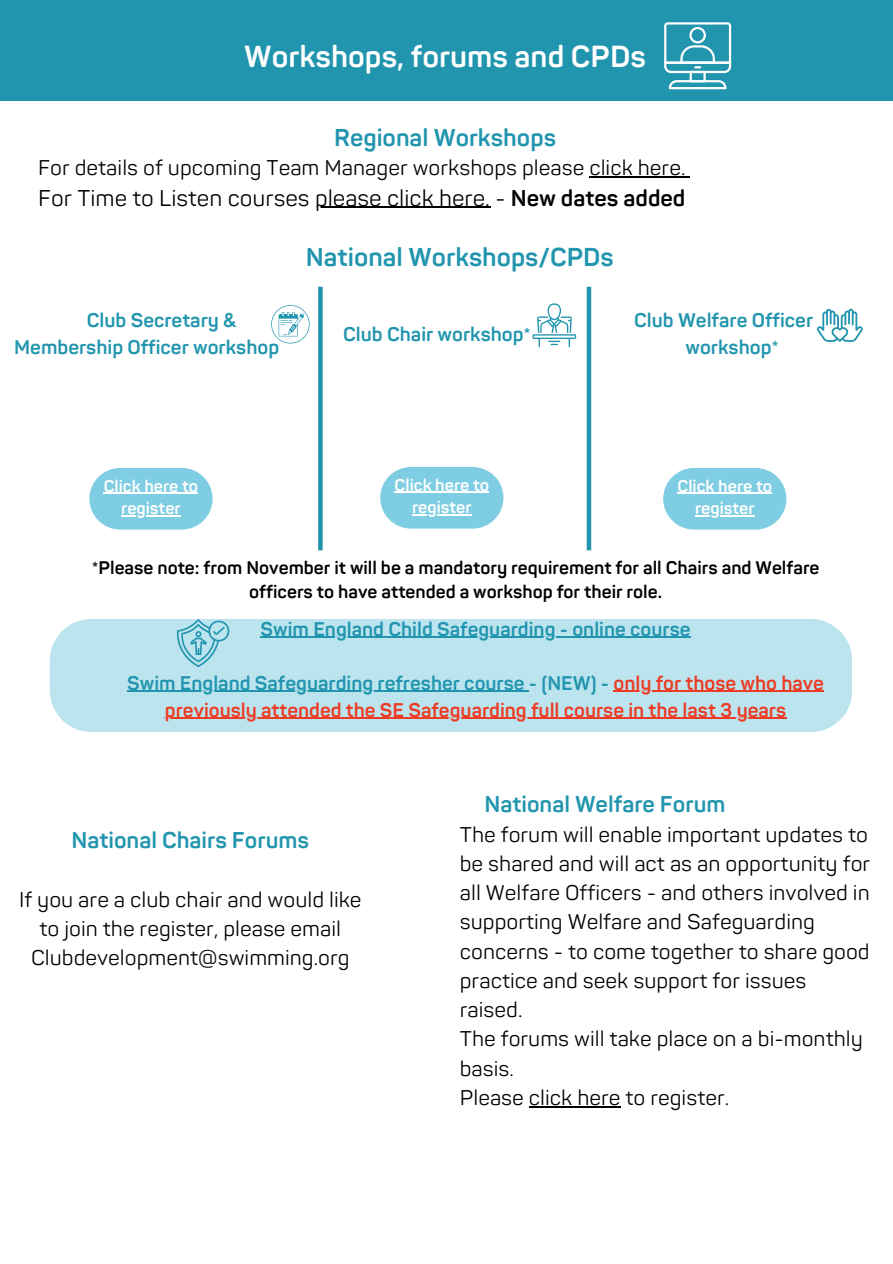
<style>
.page{position:relative;width:893px;height:1264px;background:#fff}
.page>*{position:absolute;margin:0;border:0;box-sizing:border-box;transform-origin:0 0}
.t1{font:700 30px "Panton";color:#fff}
.t2{font:700 25.5px "Panton";color:#2195ae}
.t3{font:700 24px "Panton";color:#2195ae}
.t4{font:22.5px "Panton";color:#000}
.t5{font:700 22.5px "Panton";color:#2195ae}
.t6{font:21px/29.2px "Panton";color:#000;text-align:center}
.t7{font:700 19.5px/27px "Panton";color:#2195ae}
.t8{font:700 19.5px "Panton";color:#ed3b24}
.t9{font:700 18px/24.8px "Panton";color:#000;text-align:center}
.t10{font:700 16.65px "Panton";color:#fff}
.s1{font-weight:700}
.s2{color:#ed3b24}
</style>
<div class="page">
<div style="left:0;top:0;width:892px;height:101px;background:#2195ae"></div>
<svg style="left:318px;top:287px;width:4px;height:263px"></svg>
<div style="left:586px;top:287px;width:5px;height:263px;background:#2195ae"></div>
<svg style="left:271px;top:305px;width:39px;height:39px"></svg>
<svg style="left:532px;top:303px;width:44px;height:44px"></svg>
<svg style="left:817px;top:309px;width:45px;height:33px"></svg>
<div style="left:89px;top:468px;width:123px;height:61px;background:#7fcde2;border-radius:31px"></div>
<hr style="left:104px;top:492px;width:94px;height:2px;background:#fff">
<hr style="left:121px;top:515px;width:60px;height:1px;background:#fff">
<div style="left:380px;top:467px;width:123px;height:61px;background:#7fcde2;border-radius:31px"></div>
<hr style="left:394px;top:492px;width:95px;height:1px;background:#fff">
<hr style="left:412px;top:514px;width:59px;height:1px;background:#fff">
<div style="left:663px;top:468px;width:123px;height:61px;background:#7fcde2;border-radius:31px"></div>
<hr style="left:677px;top:492px;width:95px;height:2px;background:#fff">
<hr style="left:695px;top:515px;width:59px;height:1px;background:#fff">
<svg style="left:664px;top:22px;width:67px;height:67px"></svg>
<div style="left:50px;top:619px;width:802px;height:113px;background:#bbe4ef"></div>
<hr style="left:260px;top:637px;width:355px;height:1px;background:#2195ae">
<hr style="left:615px;top:637px;width:75px;height:1px;background:#2195ae">
<hr style="left:127px;top:691px;width:402px;height:1px;background:#2195ae">
<hr style="left:613px;top:691px;width:211px;height:1px;background:#ed3b24">
<hr style="left:165px;top:718px;width:351px;height:1px;background:#ed3b24">
<hr style="left:516px;top:718px;width:270px;height:1px;background:#ed3b24">
<svg style="left:177px;top:619px;width:52px;height:48px;background:#96d1df"></svg>
<hr style="left:589px;top:176px;width:96px;height:1px;background:#000">
<hr style="left:315px;top:207px;width:175px;height:1px;background:#000">
<hr style="left:529px;top:1106px;width:91px;height:1px;background:#000">
<h5 class="t1" style="left:244px;top:39px;width:403px">Workshops, forums and CPDs</h5>
<p class="t3" style="left:334px;top:123px;width:223px">Regional Workshops</p>
<p class="t6" style="left:38px;top:154px;width:649px">For details of upcoming Team Manager workshops please click here.</p>
<p class="t4" style="left:38px;top:184px;width:649px">For Time to Listen courses please click here. - <span class="s1">New dates added</span></p>
<h4 class="t2" style="left:306px;top:242px;width:309px">National Workshops/CPDs</h4>
<h1 class="t7" style="left:14px;top:307px;width:266px;text-indent:73px">Club Secretary &amp;<br>Membership Officer workshop</h1>
<h2 class="t10" style="left:104px;top:476px;width:96px">Click here to</h2>
<h5 class="t10" style="left:121px;top:498px;width:61px">register</h5>
<p class="t7" style="left:343px;top:322px;width:189px">Club Chair workshop*</p>
<p class="t10" style="left:394px;top:475px;width:96px">Click here to</p>
<p class="t10" style="left:412px;top:497px;width:61px">register</p>
<h4 class="t7" style="left:685px;top:307px;width:129px;text-indent:-51px">Club Welfare Officer workshop*</h4>
<p class="t10" style="left:677px;top:476px;width:96px">Click here to</p>
<h5 class="t10" style="left:695px;top:498px;width:61px">register</h5>
<p class="t9" style="left:92px;top:555px;width:729px">*Please note: from November it will be a mandatory requirement for all Chairs and Welfare officers to have attended a workshop for their role.</p>
<h5 class="t7" style="left:260px;top:616px;width:431px">Swim England Child Safeguarding - online course</h5>
<p class="t7" style="left:127px;top:670px;width:698px">Swim England Safeguarding refresher course - (NEW) - <span class="s2">only for those who have</span></p>
<p class="t8" style="left:165px;top:698px;width:622px">previously attended the SE Safeguarding full course in the last 3 years</p>
<p class="t5" style="left:71px;top:827px;width:239px">National Chairs Forums</p>
<h5 class="t6" style="left:19px;top:885px;width:344px">If you are a club chair and would like to join the register, please email<br>Clubdevelopment@swimming.org</h5>
<p class="t5" style="left:484px;top:791px;width:242px">National Welfare Forum</p>
<p class="t6" style="left:460px;top:820px;width:412px;text-align:left">The forum will enable important updates to be shared and will act as an opportunity for all Welfare Officers - and others involved in supporting Welfare and Safeguarding concerns - to come together to share good practice and seek support for issues raised.<br>The forums will take place on a bi-monthly basis.<br>Please click here to register.</p>
</div>
